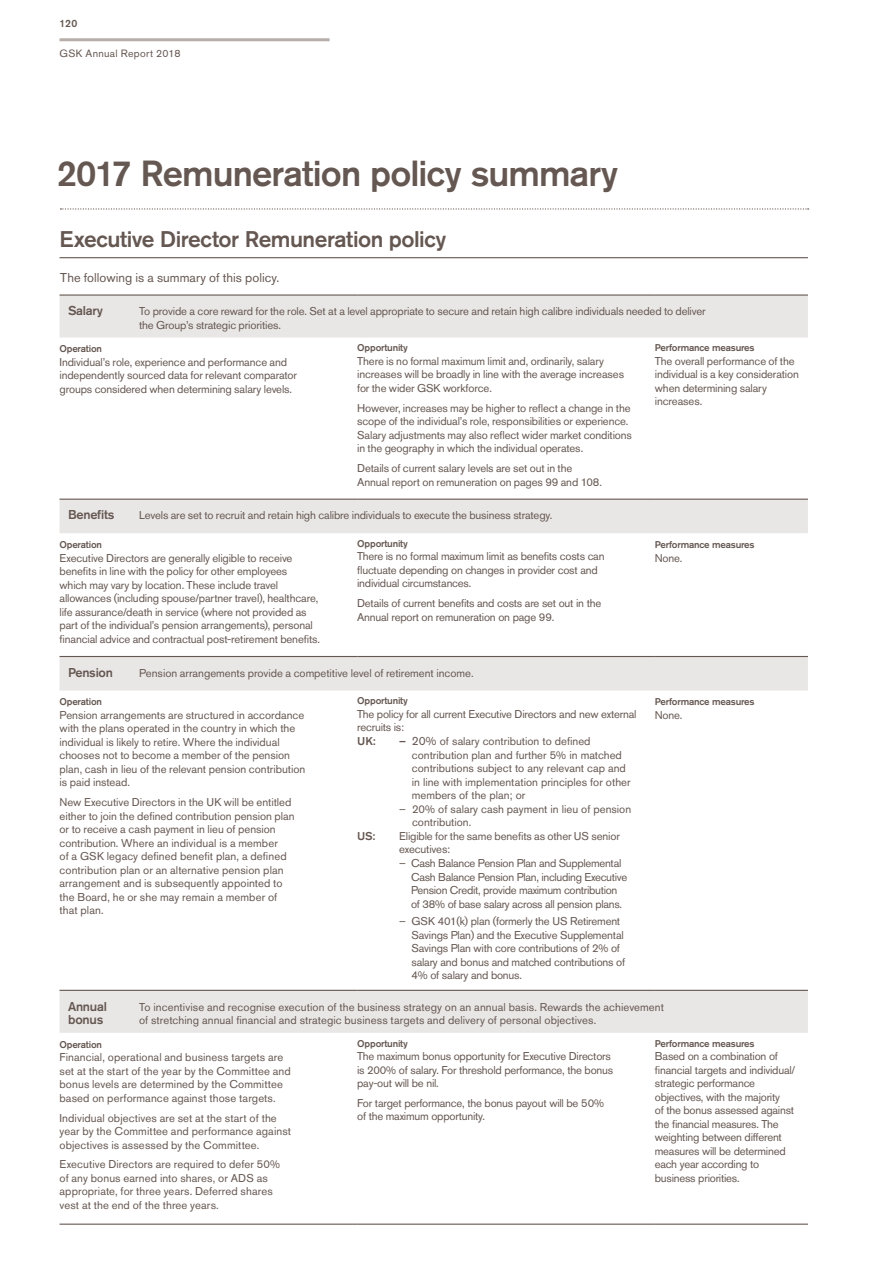
<style>
.page{position:relative;width:893px;height:1263px;background:#fff}
.page>*{position:absolute;margin:0;border:0;box-sizing:border-box;transform-origin:0 0}
.Page_Heading{font:500 36px "Akzidenz Grotesk GSK";letter-spacing:-.025em;color:#655751}
.Section_heading_NEW{font:500 22.5px "Akzidenz Grotesk GSK";letter-spacing:-.02em;color:#655751}
.Bodytext{font:12.75px "Akzidenz Grotesk GSK";letter-spacing:.005em;color:#655751}
.Bodytext-2{font:500 12.75px "Akzidenz Grotesk GSK";letter-spacing:-.02em;color:#655751}
.Bodytext-3{font:11.25px/13.5px "Akzidenz Grotesk GSK";color:#655751}
.Tabletext{font:11.25px/13.5px "Akzidenz Grotesk GSK";letter-spacing:-.02em;color:#655751}
.Tabletext_bullets{font:11.25px/13.5px "Akzidenz Grotesk GSK";letter-spacing:-.02em;color:#655751}
.Tabletext-2{font:11.25px/13.5px "Akzidenz Grotesk GSK";color:#655751}
.Tabletext_Grey{font:11.25px/13.5px "Akzidenz Grotesk GSK";color:#655751}
.Tabletext-3{font:500 11.25px "Akzidenz Grotesk GSK";color:#655751}
.t1{font:10.5px "Akzidenz Grotesk GSK";letter-spacing:.03em;color:#655751}
.t2{font:500 10.5px "Akzidenz Grotesk GSK";color:#655751}
.TableColHeads_Bold_L{font:500 9.75px "Akzidenz Grotesk GSK";letter-spacing:-.02em;color:#655751}
.s1{font-weight:500}
.s2{font-size:12px}
</style>
<div class="page">
<hr style="left:60px;top:38px;width:270px;height:3px;background:#b7aeaa">
<svg style="left:60px;top:208px;width:749px;height:2px"></svg>
<hr style="left:60px;top:257px;width:748px;height:1px;background:#655751">
<svg style="left:60px;top:296px;width:748px;height:737px"></svg>
<hr style="left:60px;top:294px;width:297px;height:2px;background:#655751">
<hr style="left:357px;top:294px;width:298px;height:2px;background:#655751">
<hr style="left:655px;top:294px;width:153px;height:2px;background:#655751">
<hr style="left:60px;top:499px;width:297px;height:1px;background:#655751">
<hr style="left:357px;top:499px;width:298px;height:1px;background:#655751">
<hr style="left:655px;top:499px;width:153px;height:1px;background:#655751">
<hr style="left:60px;top:656px;width:297px;height:1px;background:#655751">
<hr style="left:357px;top:656px;width:298px;height:1px;background:#655751">
<hr style="left:655px;top:656px;width:153px;height:1px;background:#655751">
<hr style="left:60px;top:1223px;width:297px;height:2px;background:#655751">
<hr style="left:357px;top:1223px;width:298px;height:2px;background:#655751">
<hr style="left:655px;top:1223px;width:153px;height:2px;background:#655751">
<hr style="left:60px;top:990px;width:297px;height:1px;background:#655751">
<hr style="left:357px;top:990px;width:298px;height:1px;background:#655751">
<hr style="left:655px;top:990px;width:153px;height:1px;background:#655751">
<p class="t2" style="left:60px;top:17px;width:19px">120</p>
<p class="t1" style="left:60px;top:46px;width:122px">GSK Annual Report 2018</p>
<p class="Page_Heading" style="left:57px;top:151px;width:563px">2017 Remuneration policy summary</p>
<p class="Section_heading_NEW" style="left:60px;top:224px;width:388px">Executive Director Remuneration policy</p>
<p class="Bodytext" style="left:60px;top:269px;width:221px">The following is a summary of this policy.</p>
<p class="Bodytext-2" style="left:68px;top:302px;width:36px">Salary</p>
<p class="Bodytext-3" style="left:139px;top:304px;width:568px">To provide a core reward for the role. Set at a level appropriate to secure and retain high calibre individuals needed to deliver the Group’s strategic priorities.</p>
<p class="TableColHeads_Bold_L" style="left:60px;top:343px;width:44px">Operation</p>
<p class="Bodytext-3" style="left:60px;top:355px;width:239px">Individual’s role, experience and performance and independently sourced data for relevant comparator groups considered when determining salary levels.</p>
<p class="TableColHeads_Bold_L" style="left:357px;top:341px;width:52px">Opportunity</p>
<p class="Tabletext" style="left:357px;top:354px;width:268px">There is no formal maximum limit and, ordinarily, salary increases will be broadly in line with the average increases for the wider GSK workforce.</p>
<p class="Tabletext" style="left:357px;top:401px;width:276px">However, increases may be higher to reflect a change in the scope of the individual’s role, responsibilities or experience.<br>Salary adjustments may also reflect wider market conditions in the geography in which the individual operates.</p>
<p class="Tabletext" style="left:357px;top:461px;width:246px">Details of current salary levels are set out in the<br>Annual report on remuneration on pages 99 and 108.</p>
<p class="TableColHeads_Bold_L" style="left:655px;top:341px;width:101px">Performance measures</p>
<p class="Tabletext" style="left:655px;top:354px;width:146px">The overall performance of the individual is a key consideration when determining salary increases.</p>
<p class="Bodytext-2" style="left:68px;top:507px;width:48px">Benefits</p>
<p class="Bodytext-3" style="left:139px;top:509px;width:415px">Levels are set to recruit and retain high calibre individuals to execute the business strategy.</p>
<p class="TableColHeads_Bold_L" style="left:60px;top:538px;width:44px">Operation</p>
<p class="Bodytext-3" style="left:60px;top:551px;width:262px">Executive Directors are generally eligible to receive benefits in line with the policy for other employees<br>which may vary by location. These include travel allowances (including spouse/partner travel), healthcare, life assurance/death in service (where not provided as part of the individual’s pension arrangements), personal financial advice and contractual post-retirement benefits.</p>
<p class="TableColHeads_Bold_L" style="left:357px;top:537px;width:52px">Opportunity</p>
<p class="Tabletext" style="left:357px;top:550px;width:249px">There is no formal maximum limit as benefits costs can fluctuate depending on changes in provider cost and individual circumstances.</p>
<p class="Tabletext" style="left:357px;top:596px;width:246px">Details of current benefits and costs are set out in the<br>Annual report on remuneration on page 99.</p>
<p class="Bodytext-2" style="left:68px;top:664px;width:46px">Pension</p>
<p class="Bodytext-3" style="left:139px;top:666px;width:336px">Pension arrangements provide a competitive level of retirement income.</p>
<p class="TableColHeads_Bold_L" style="left:60px;top:696px;width:44px">Operation</p>
<p class="Bodytext-3" style="left:60px;top:708px;width:247px">Pension arrangements are structured in accordance with the plans operated in the country in which the individual is likely to retire. Where the individual chooses not to become a member of the pension plan, cash in lieu of the relevant pension contribution is paid instead.</p>
<p class="Bodytext-3" style="left:60px;top:795px;width:237px">New Executive Directors in the UK will be entitled either to join the defined contribution pension plan or to receive a cash payment in lieu of pension contribution. Where an individual is a member<br>of a GSK legacy defined benefit plan, a defined contribution plan or an alternative pension plan arrangement and is subsequently appointed to the Board, he or she may remain a member of that plan.</p>
<p class="TableColHeads_Bold_L" style="left:357px;top:694px;width:52px">Opportunity</p>
<p class="Tabletext" style="left:357px;top:707px;width:281px">The policy for all current Executive Directors and new external recruits is:</p>
<p class="Tabletext-3" style="left:357px;top:734px;width:20px">UK:</p>
<p class="Tabletext-2" style="left:412px;top:735px;width:220px;text-indent:-13px"><span class="s1">–</span> <span class="s2">20%</span> of salary contribution to defined contribution plan and further 5% in matched contributions subject to any relevant cap and in line with implementation principles for other members of the plan; or</p>
<p class="Tabletext_Grey" style="left:412px;top:802px;width:221px;text-indent:-13px">– 20% of salary cash payment in lieu of pension contribution.</p>
<p class="Tabletext-3" style="left:357px;top:829px;width:20px">US:</p>
<p class="Tabletext" style="left:399px;top:829px;width:222px">Eligible for the same benefits as other US senior executives:</p>
<p class="Tabletext_bullets" style="left:411px;top:856px;width:218px;text-indent:-12px">– Cash Balance Pension Plan and Supplemental Cash Balance Pension Plan, including Executive Pension Credit, provide maximum contribution of 38% of base salary across all pension plans.</p>
<p class="Tabletext_bullets" style="left:411px;top:914px;width:215px;text-indent:-12px">– GSK 401(k) plan (formerly the US Retirement Savings Plan) and the Executive Supplemental Savings Plan with core contributions of 2% of salary and bonus and matched contributions of 4% of salary and bonus.</p>
<p class="TableColHeads_Bold_L" style="left:655px;top:538px;width:101px">Performance measures</p>
<p class="Tabletext" style="left:655px;top:551px;width:29px">None.</p>
<p class="TableColHeads_Bold_L" style="left:655px;top:696px;width:101px">Performance measures</p>
<p class="Tabletext" style="left:655px;top:708px;width:29px">None.</p>
<p class="Bodytext-2" style="left:68px;top:998px;width:40px">Annual</p>
<p class="Bodytext-3" style="left:139px;top:1000px;width:527px">To incentivise and recognise execution of the business strategy on an annual basis. Rewards the achievement</p>
<p class="Bodytext-2" style="left:68px;top:1011px;width:37px">bonus</p>
<p class="Bodytext-3" style="left:139px;top:1013px;width:459px">of stretching annual financial and strategic business targets and delivery of personal objectives.</p>
<p class="TableColHeads_Bold_L" style="left:60px;top:1038px;width:44px">Operation</p>
<p class="Bodytext-3" style="left:60px;top:1050px;width:233px">Financial, operational and business targets are set at the start of the year by the Committee and bonus levels are determined by the Committee based on performance against those targets.</p>
<p class="Bodytext-3" style="left:60px;top:1111px;width:233px">Individual objectives are set at the start of the year by the Committee and performance against objectives is assessed by the Committee.</p>
<p class="Bodytext-3" style="left:60px;top:1158px;width:222px">Executive Directors are required to defer 50% of any bonus earned into shares, or ADS as appropriate, for three years. Deferred shares vest at the end of the three years.</p>
<p class="TableColHeads_Bold_L" style="left:357px;top:1037px;width:52px">Opportunity</p>
<p class="Tabletext" style="left:357px;top:1049px;width:258px">The maximum bonus opportunity for Executive Directors is 200% of salary. For threshold performance, the bonus pay-out will be nil.</p>
<p class="Tabletext" style="left:357px;top:1096px;width:248px">For target performance, the bonus payout will be 50% of the maximum opportunity.</p>
<p class="TableColHeads_Bold_L" style="left:655px;top:1037px;width:101px">Performance measures</p>
<p class="Tabletext" style="left:655px;top:1049px;width:142px">Based on a combination of financial targets and individual/ strategic performance objectives, with the majority<br>of the bonus assessed against the financial measures. The weighting between different measures will be determined each year according to business priorities.</p>
</div>
